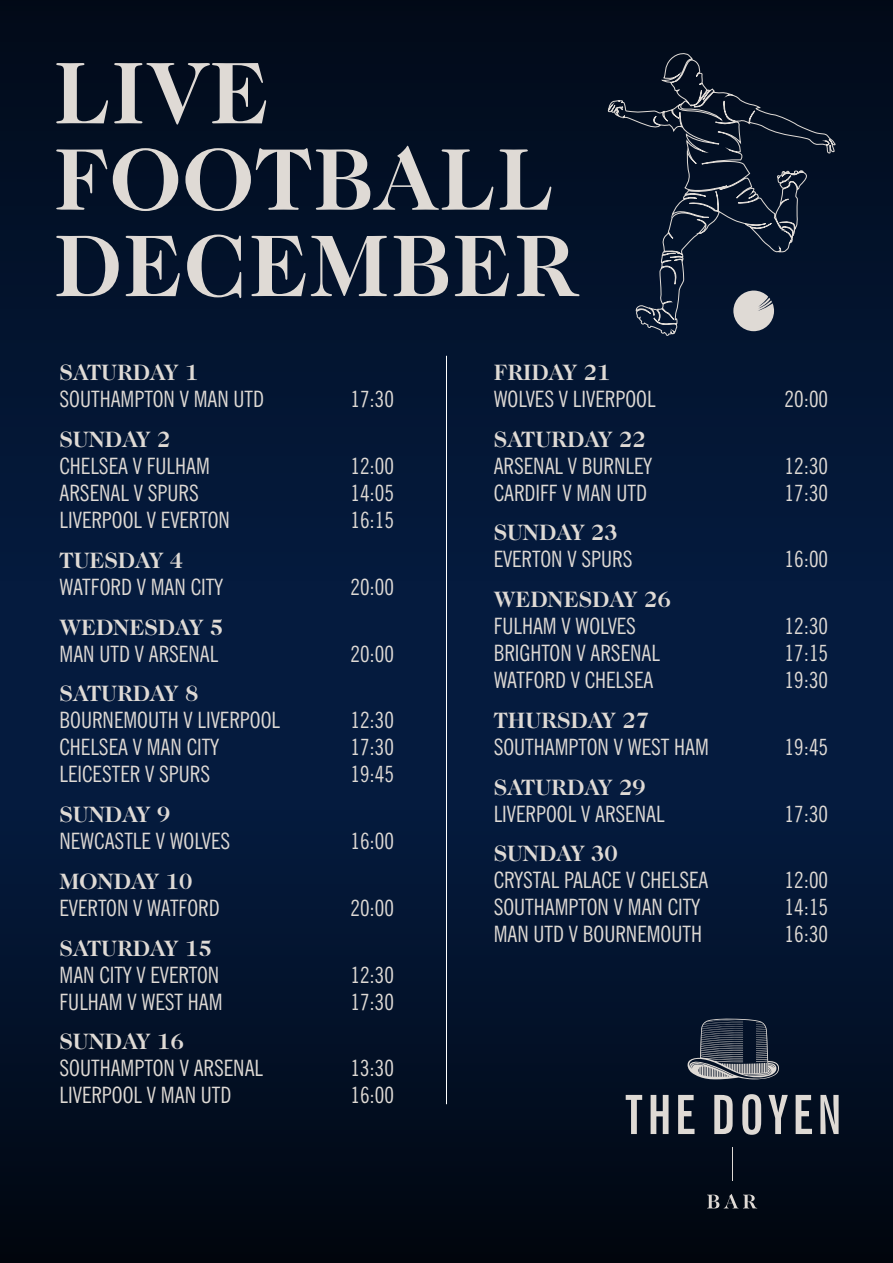
<style>
.page{position:relative;width:893px;height:1263px;background:#051b3e}
.page>*{position:absolute;margin:0;border:0;box-sizing:border-box;transform-origin:0 0}
.t1{font:700 88.5px/86.4px "Caslon Two Twenty Four";letter-spacing:.025em;color:#dfdad5}
.t2{font:condensed 22.5px "News Gothic BT";color:#dfdad5}
.t3{font:700 22.5px "Caslon Two Twenty Four";color:#dfdad5}
</style>
<div class="page">
<div style="left:0;top:807px;width:893px;height:456px;background:linear-gradient(to bottom,#051b3f,#01060e)"></div>
<div style="left:0;top:0;width:893px;height:583px;background:linear-gradient(to bottom,#010b19,#041b3f)"></div>
<svg style="left:607px;top:52px;width:230px;height:291px;background:#0d1a2e"></svg>
<svg style="left:733px;top:290px;width:41px;height:41px;background:#a7a8ab"></svg>
<svg style="left:626px;top:1095px;width:16px;height:39px"></svg>
<svg style="left:651px;top:1095px;width:17px;height:39px"></svg>
<svg style="left:678px;top:1095px;width:16px;height:39px"></svg>
<svg style="left:714px;top:1095px;width:19px;height:39px"></svg>
<svg style="left:742px;top:1094px;width:19px;height:41px"></svg>
<svg style="left:768px;top:1095px;width:20px;height:39px"></svg>
<svg style="left:796px;top:1095px;width:16px;height:39px"></svg>
<svg style="left:820px;top:1095px;width:19px;height:39px"></svg>
<svg style="left:707px;top:1194px;width:50px;height:14px"></svg>
<hr style="left:732px;top:1147px;width:1px;height:33px;background:#dfdad5">
<svg style="left:686px;top:1019px;width:93px;height:61px;background:#3f4756"></svg>
<hr style="left:446px;top:356px;width:1px;height:748px;background:#fff">
<h1 class="t1" style="left:54px;top:49px;width:524px">LIVE<br>FOOTBALL<br>DECEMBER</h1>
<p class="t3" style="left:60px;top:359px;width:140px">SATURDAY 1</p>
<p class="t2" style="left:60px;top:385px;width:206px">SOUTHAMPTON V MAN UTD</p>
<p class="t2" style="left:350px;top:385px;width:45px">17:30</p>
<p class="t3" style="left:60px;top:426px;width:112px">SUNDAY 2</p>
<p class="t2" style="left:60px;top:452px;width:152px">CHELSEA V FULHAM</p>
<p class="t2" style="left:350px;top:452px;width:45px">12:00</p>
<p class="t2" style="left:60px;top:479px;width:141px">ARSENAL V SPURS</p>
<p class="t2" style="left:350px;top:479px;width:45px">14:05</p>
<p class="t2" style="left:60px;top:506px;width:172px">LIVERPOOL V EVERTON</p>
<p class="t2" style="left:350px;top:506px;width:45px">16:15</p>
<p class="t3" style="left:60px;top:547px;width:125px">TUESDAY 4</p>
<p class="t2" style="left:60px;top:573px;width:165px">WATFORD V MAN CITY</p>
<p class="t2" style="left:350px;top:573px;width:45px">20:00</p>
<p class="t3" style="left:60px;top:614px;width:165px">WEDNESDAY 5</p>
<p class="t2" style="left:60px;top:640px;width:160px">MAN UTD V ARSENAL</p>
<p class="t2" style="left:350px;top:640px;width:45px">20:00</p>
<p class="t3" style="left:60px;top:680px;width:140px">SATURDAY 8</p>
<p class="t2" style="left:60px;top:707px;width:222px">BOURNEMOUTH V LIVERPOOL</p>
<p class="t2" style="left:350px;top:707px;width:45px">12:30</p>
<p class="t2" style="left:60px;top:734px;width:161px">CHELSEA V MAN CITY</p>
<p class="t2" style="left:350px;top:734px;width:45px">17:30</p>
<p class="t2" style="left:60px;top:761px;width:152px">LEICESTER V SPURS</p>
<p class="t2" style="left:350px;top:761px;width:45px">19:45</p>
<p class="t3" style="left:60px;top:801px;width:112px">SUNDAY 9</p>
<p class="t2" style="left:60px;top:827px;width:172px">NEWCASTLE V WOLVES</p>
<p class="t2" style="left:350px;top:827px;width:45px">16:00</p>
<p class="t3" style="left:60px;top:868px;width:134px">MONDAY 10</p>
<p class="t2" style="left:60px;top:894px;width:162px">EVERTON V WATFORD</p>
<p class="t2" style="left:350px;top:894px;width:45px">20:00</p>
<p class="t3" style="left:60px;top:935px;width:154px">SATURDAY 15</p>
<p class="t2" style="left:60px;top:961px;width:161px">MAN CITY V EVERTON</p>
<p class="t2" style="left:350px;top:961px;width:45px">12:30</p>
<p class="t2" style="left:60px;top:988px;width:165px">FULHAM V WEST HAM</p>
<p class="t2" style="left:350px;top:988px;width:45px">17:30</p>
<p class="t3" style="left:60px;top:1028px;width:126px">SUNDAY 16</p>
<p class="t2" style="left:60px;top:1055px;width:205px">SOUTHAMPTON V ARSENAL</p>
<p class="t2" style="left:350px;top:1055px;width:45px">13:30</p>
<p class="t2" style="left:60px;top:1082px;width:173px">LIVERPOOL V MAN UTD</p>
<p class="t2" style="left:350px;top:1082px;width:45px">16:00</p>
<p class="t3" style="left:494px;top:359px;width:118px">FRIDAY 21</p>
<p class="t2" style="left:494px;top:385px;width:163px">WOLVES V LIVERPOOL</p>
<p class="t2" style="left:785px;top:385px;width:45px">20:00</p>
<p class="t3" style="left:494px;top:426px;width:154px">SATURDAY 22</p>
<p class="t2" style="left:494px;top:452px;width:160px">ARSENAL V BURNLEY</p>
<p class="t2" style="left:785px;top:452px;width:45px">12:30</p>
<p class="t2" style="left:494px;top:479px;width:155px">CARDIFF V MAN UTD</p>
<p class="t2" style="left:785px;top:479px;width:45px">17:30</p>
<p class="t3" style="left:494px;top:519px;width:126px">SUNDAY 23</p>
<p class="t2" style="left:494px;top:546px;width:140px">EVERTON V SPURS</p>
<p class="t2" style="left:785px;top:546px;width:45px">16:00</p>
<p class="t3" style="left:494px;top:586px;width:179px">WEDNESDAY 26</p>
<p class="t2" style="left:494px;top:612px;width:144px">FULHAM V WOLVES</p>
<p class="t2" style="left:785px;top:612px;width:45px">12:30</p>
<p class="t2" style="left:494px;top:639px;width:168px">BRIGHTON V ARSENAL</p>
<p class="t2" style="left:785px;top:639px;width:45px">17:15</p>
<p class="t2" style="left:494px;top:666px;width:161px">WATFORD V CHELSEA</p>
<p class="t2" style="left:785px;top:666px;width:45px">19:30</p>
<p class="t3" style="left:494px;top:707px;width:157px">THURSDAY 27</p>
<p class="t2" style="left:494px;top:733px;width:217px">SOUTHAMPTON V WEST HAM</p>
<p class="t2" style="left:785px;top:733px;width:45px">19:45</p>
<p class="t3" style="left:494px;top:774px;width:154px">SATURDAY 29</p>
<p class="t2" style="left:494px;top:800px;width:172px">LIVERPOOL V ARSENAL</p>
<p class="t2" style="left:785px;top:800px;width:45px">17:30</p>
<p class="t3" style="left:494px;top:840px;width:126px">SUNDAY 30</p>
<p class="t2" style="left:494px;top:867px;width:216px">CRYSTAL PALACE V CHELSEA</p>
<p class="t2" style="left:785px;top:867px;width:45px">12:00</p>
<p class="t2" style="left:494px;top:894px;width:208px">SOUTHAMPTON V MAN CITY</p>
<p class="t2" style="left:785px;top:894px;width:45px">14:15</p>
<p class="t2" style="left:494px;top:921px;width:210px">MAN UTD V BOURNEMOUTH</p>
<p class="t2" style="left:785px;top:921px;width:45px">16:30</p>
</div>
